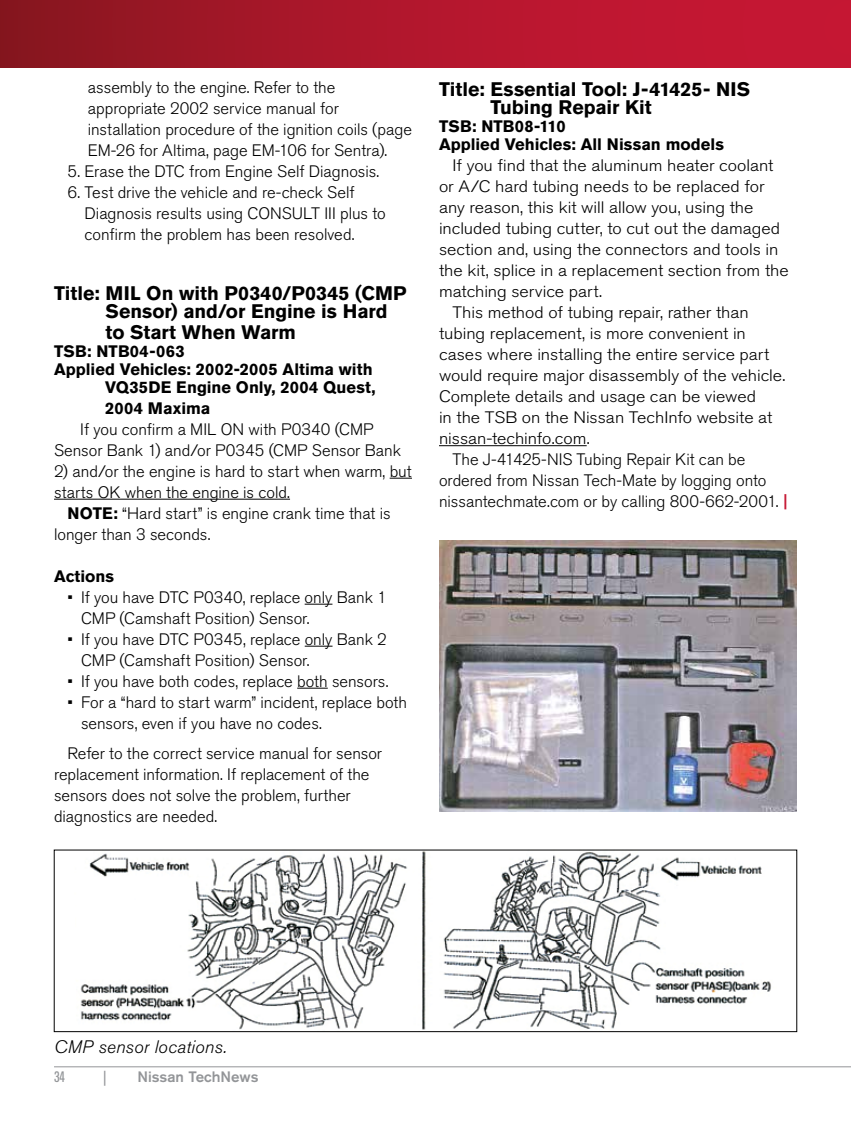
<style>
.page{position:relative;width:851px;height:1134px;background:#fff}
.page>*{position:absolute;margin:0;border:0;box-sizing:border-box;transform-origin:0 0}
.t1{font:700 19.5px/18px "Nissan AG";color:#000}
.t2{font:italic 300 18px "Nissan AG";letter-spacing:.015em;color:#000}
.t3{font:300 16.5px/21px "Nissan AG";color:#000}
.t4{font:300 16.5px "Nissan AG";color:#000;scale:1.08 1}
.t5{font:700 16.5px/18px "Nissan AG";letter-spacing:.005em;color:#000}
.t6{font:500 15px "Nissan AG";color:#939598}
.t7{font:condensed 15px "Nissan AG";color:#939598}
.s1{font-weight:700}
.s2{font-weight:500;color:#c51733}
</style>
<div class="page">
<div style="left:0;top:0;width:850px;height:68px;background:linear-gradient(to right,#8d1621,#cf1736)"></div>
<hr style="left:54px;top:1066px;width:796px;height:1px;background:#939598">
<svg style="left:389px;top:478px;width:23px;height:1px"></svg>
<hr style="left:54px;top:499px;width:236px;height:1px;background:#000">
<svg style="left:304px;top:604px;width:28px;height:1px"></svg>
<svg style="left:305px;top:646px;width:27px;height:1px"></svg>
<hr style="left:297px;top:688px;width:31px;height:1px;background:#000">
<hr style="left:439px;top:445px;width:147px;height:1px;background:#000">
<img style="left:80px;top:852px;width:691px;height:178px">
<div style="left:54px;top:850px;width:742px;height:182px;border:1px solid #000"></div>
<img style="left:439px;top:540px;width:357px;height:272px">
<p class="t3" style="left:88px;top:77px;width:326px">assembly to the engine. Refer to the appropriate 2002 service manual for installation procedure of the ignition coils (page EM-26 for Altima, page EM-106 for Sentra).</p>
<p class="t3" style="left:68px;top:161px;width:313px">5. Erase the DTC from Engine Self Diagnosis.</p>
<p class="t3" style="left:84px;top:182px;width:303px;text-indent:-17px">6. Test drive the vehicle and re-check Self<br>Diagnosis results using CONSULT III plus to confirm the problem has been resolved.</p>
<p class="t1" style="left:105px;top:284px;width:302px;text-indent:-51px">Title: MIL On with P0340/P0345 (CMP<br>Sensor) and/or Engine is Hard</p>
<p class="t1" style="left:105px;top:323px;width:192px">to Start When Warm</p>
<p class="t5" style="left:54px;top:342px;width:132px">TSB: NTB04-063</p>
<p class="t5" style="left:54px;top:360px;width:320px">Applied Vehicles: 2002-2005 Altima with</p>
<p class="t5" style="left:105px;top:378px;width:272px">VQ35DE Engine Only, 2004 Quest,</p>
<p class="t5" style="left:105px;top:399px;width:107px">2004 Maxima</p>
<p class="t3" style="left:54px;top:419px;width:348px;text-align:center">If you confirm a MIL ON with P0340 (CMP<br>Sensor Bank 1) and/or P0345 (CMP Sensor Bank</p>
<p class="t3" style="left:54px;top:461px;width:359px">2) and/or the engine is hard to start when warm, but starts OK when the engine is cold.</p>
<p class="t3" style="left:54px;top:503px;width:338px;text-indent:14px"><span class="s1">NOTE:</span> “Hard start” is engine crank time that is longer than 3 seconds.</p>
<p class="t5" style="left:54px;top:567px;width:62px">Actions</p>
<p class="t3" style="left:81px;top:587px;width:307px;text-indent:-13px">• If you have DTC P0340, replace only Bank 1<br>CMP (Camshaft Position) Sensor.</p>
<p class="t3" style="left:81px;top:629px;width:307px;text-indent:-13px">• If you have DTC P0345, replace only Bank 2<br>CMP (Camshaft Position) Sensor.</p>
<p class="t3" style="left:67px;top:671px;width:322px">• If you have both codes, replace both sensors.</p>
<p class="t3" style="left:81px;top:692px;width:327px;text-indent:-13px">• For a “hard to start warm” incident, replace both sensors, even if you have no codes.</p>
<p class="t3" style="left:54px;top:743px;width:329px;text-indent:13px">Refer to the correct service manual for sensor replacement information. If replacement of the sensors does not solve the problem, further diagnostics are needed.</p>
<p class="t1" style="left:490px;top:80px;width:261px;text-indent:-51px">Title: Essential Tool: J-41425- NIS<br>Tubing Repair Kit</p>
<p class="t5" style="left:439px;top:117px;width:286px">TSB: NTB08-110<br>Applied Vehicles: All Nissan models</p>
<p class="t4" style="left:452px;top:156px;width:299px">If you find that the aluminum heater coolant</p>
<p class="t4" style="left:439px;top:177px;width:303px">or A/C hard tubing needs to be replaced for</p>
<p class="t4" style="left:439px;top:198px;width:293px">any reason, this kit will allow you, using the</p>
<p class="t4" style="left:439px;top:219px;width:317px">included tubing cutter, to cut out the damaged</p>
<p class="t4" style="left:439px;top:240px;width:316px">section and, using the connectors and tools in</p>
<p class="t4" style="left:439px;top:261px;width:325px">the kit, splice in a replacement section from the</p>
<p class="t4" style="left:439px;top:282px;width:152px">matching service part.</p>
<p class="t4" style="left:452px;top:303px;width:276px">This method of tubing repair, rather than</p>
<p class="t4" style="left:439px;top:324px;width:286px">tubing replacement, is more convenient in</p>
<p class="t4" style="left:439px;top:345px;width:307px">cases where installing the entire service part</p>
<p class="t4" style="left:439px;top:366px;width:322px">would require major disassembly of the vehicle.</p>
<p class="t4" style="left:439px;top:387px;width:295px">Complete details and usage can be viewed</p>
<p class="t4" style="left:439px;top:408px;width:310px">in the TSB on the Nissan TechInfo website at</p>
<p class="t4" style="left:439px;top:429px;width:141px">nissan-techinfo.com.</p>
<p class="t3" style="left:452px;top:449px;width:294px">The J-41425-NIS Tubing Repair Kit can be</p>
<p class="t3" style="left:439px;top:470px;width:329px">ordered from Nissan Tech-Mate by logging onto</p>
<p class="t3" style="left:439px;top:491px;width:350px">nissantechmate.com or by calling 800-662-2001. <span class="s2">|</span></p>
<p class="t2" style="left:54px;top:1037px;width:174px">CMP sensor locations.</p>
<p class="t7" style="left:54px;top:1069px;width:13px">34</p>
<p class="t7" style="left:103px;top:1069px;width:5px">|</p>
<p class="t6" style="left:137px;top:1068px;width:123px">Nissan TechNews</p>
</div>
